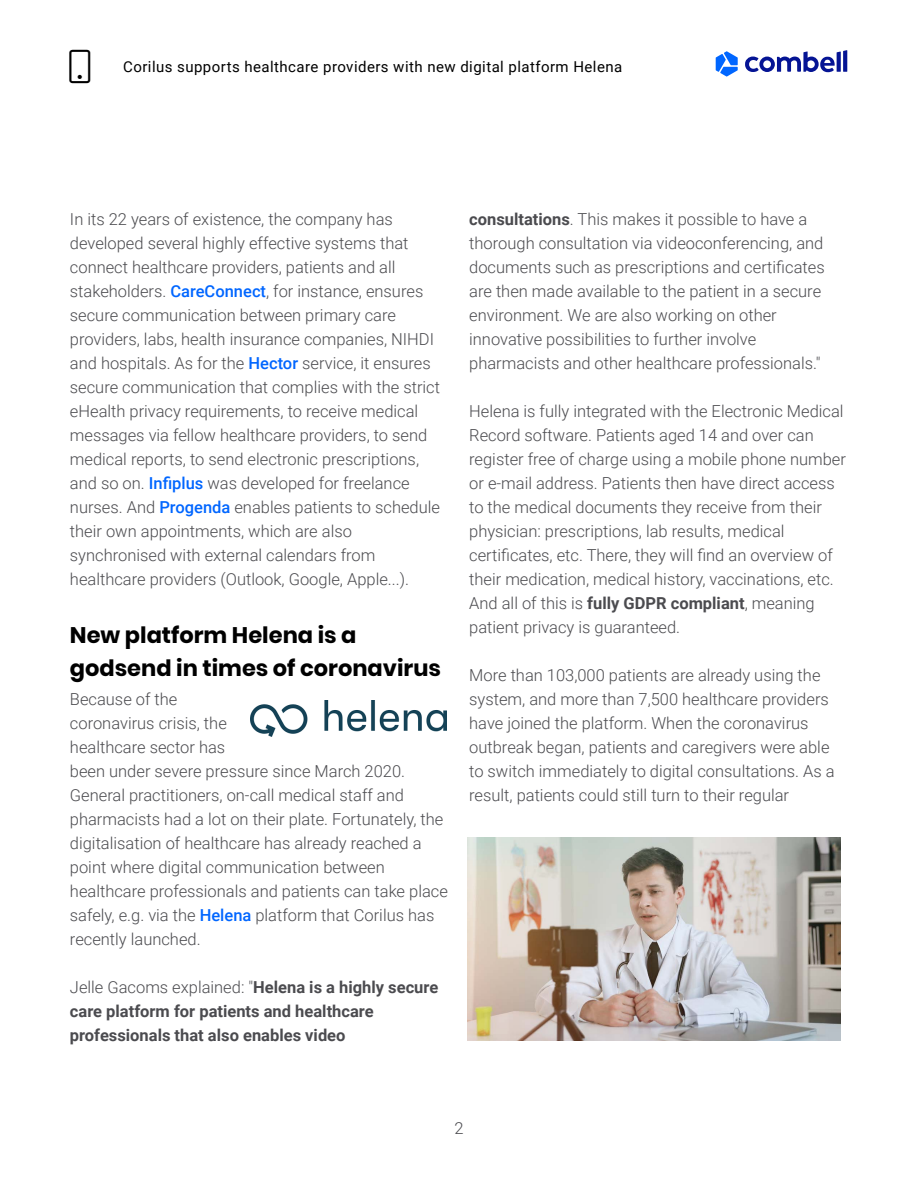
<style>
.page{position:relative;width:918px;height:1188px;background:#fff}
.page>*{position:absolute;margin:0;border:0;box-sizing:border-box;transform-origin:0 0}
.t1{font:700 22.5px/33px "Poppins";color:#000}
.t2{font:300 16.5px/24px "Roboto";color:#4b4b4f}
.t3{font:700 16.5px/24px "Roboto";color:#4b4b4f}
.t4{font:15px "Roboto";letter-spacing:.03em;color:#000}
.s1{font-weight:500;color:#06f}
.s2{font-weight:300}
.s3{font-weight:700}
</style>
<div class="page">
<svg style="left:745px;top:50px;width:102px;height:22px"></svg>
<svg style="left:716px;top:51px;width:22px;height:26px"></svg>
<img style="left:251px;top:700px;width:195px;height:36px">
<img style="left:468px;top:838px;width:373px;height:202px">
<p class="t4" style="left:123px;top:56px;width:501px">Corilus supports healthcare providers with new digital platform Helena</p>
<p class="t2" style="left:70px;top:206px;width:372px">In its 22 years of existence, the company has developed several highly effective systems that connect healthcare providers, patients and all stakeholders. <span class="s1">CareConnect</span>, for instance, ensures secure communication between primary care providers, labs, health insurance companies, NIHDI and hospitals. As for the <span class="s1">Hector</span> service, it ensures secure communication that complies with the strict eHealth privacy requirements, to receive medical messages via fellow healthcare providers, to send medical reports, to send electronic prescriptions, and so on. <span class="s1">Infiplus</span> was developed for freelance nurses. And <span class="s1">Progenda</span> enables patients to schedule their own appointments, which are also synchronised with external calendars from healthcare providers (Outlook, Google, Apple...).</p>
<h1 class="t1" style="left:70px;top:619px;width:373px">New platform Helena is a godsend in times of coronavirus</h1>
<p class="t2" style="left:70px;top:686px;width:379px">Because of the<br>coronavirus crisis, the<br>healthcare sector has<br>been under severe pressure since March 2020.<br>General practitioners, on-call medical staff and pharmacists had a lot on their plate. Fortunately, the digitalisation of healthcare has already reached a point where digital communication between healthcare professionals and patients can take place safely, e.g. via the <span class="s1">Helena</span> platform that Corilus has recently launched.</p>
<p class="t3" style="left:70px;top:974px;width:370px"><span class="s2">Jelle Gacoms explained: "</span>Helena is a highly secure care platform for patients and healthcare professionals that also enables video</p>
<p class="t2" style="left:469px;top:207px;width:357px"><span class="s3">consultations</span>. This makes it possible to have a thorough consultation via videoconferencing, and documents such as prescriptions and certificates are then made available to the patient in a secure environment. We are also working on other innovative possibilities to further involve pharmacists and other healthcare professionals."</p>
<p class="t2" style="left:469px;top:399px;width:378px">Helena is fully integrated with the Electronic Medical Record software. Patients aged 14 and over can register free of charge using a mobile phone number or e-mail address. Patients then have direct access to the medical documents they receive from their physician: prescriptions, lab results, medical certificates, etc. There, they will find an overview of their medication, medical history, vaccinations, etc.<br>And all of this is <span class="s3">fully GDPR compliant</span>, meaning patient privacy is guaranteed.</p>
<p class="t2" style="left:469px;top:663px;width:367px">More than 103,000 patients are already using the system, and more than 7,500 healthcare providers have joined the platform. When the coronavirus outbreak began, patients and caregivers were able to switch immediately to digital consultations. As a result, patients could still turn to their regular</p>
<p class="t2" style="left:454px;top:1115px;width:11px">2</p>
</div>
